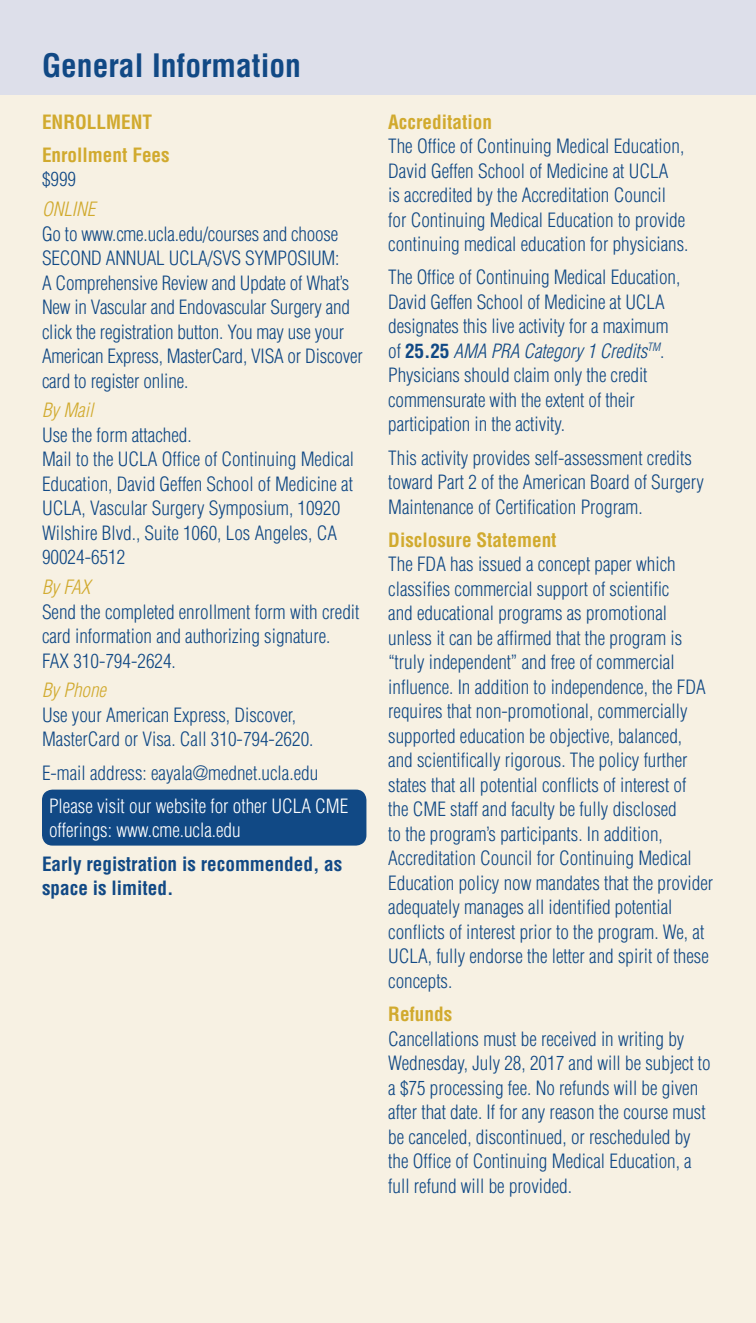
<style>
.page{position:relative;width:756px;height:1323px;background:#fff}
.page>*{position:absolute;margin:0;border:0;box-sizing:border-box;transform-origin:0 0}
.t1{font:700 condensed 103.25px "Helvetica";letter-spacing:.02em;color:#114985;scale:.75 1}
.t2{font:700 condensed 31.5px "Helvetica";color:#114985}
.t3{font:300 condensed 19.25px/24.5px "Helvetica";color:#114985}
.t4{font:700 condensed 19.25px/33.2px "Helvetica";color:#d1aa2e}
.t5{font:300 condensed 19.25px/24.5px "Helvetica";color:#fff}
.t6{font:700 condensed 19.25px/24.5px "Helvetica";color:#114985}
.t7{font:italic 300 condensed 19.25px "Helvetica";color:#d1aa2e}
.s1{font-weight:700}
.s2{font-style:italic}
</style>
<div class="page">
<div style="left:0;top:94px;width:756px;height:1229px;background:#f7f1e3"></div>
<div style="left:0;top:0;width:756px;height:94px;background:#dddfea"></div>
<div style="left:42px;top:790px;width:324px;height:56px;background:#114985;border-radius:10px"></div>
<h2 class="t2" style="left:42px;top:46px;width:260px">General Information</h2>
<p class="t4" style="left:42px;top:105px;width:129px">ENROLLMENT<br>Enrollment Fees</p>
<p class="t3" style="left:42px;top:167px;width:36px">$999</p>
<p class="t7" style="left:42px;top:198px;width:55px">ONLINE</p>
<p class="t3" style="left:42px;top:221px;width:322px">Go to www.cme.ucla.edu/courses and choose SECOND ANNUAL UCLA/SVS SYMPOSIUM:<br>A Comprehensive Review and Update of What’s New in Vascular and Endovascular Surgery and click the registration button. You may use your American Express, MasterCard, VISA or Discover card to register online.</p>
<p class="t7" style="left:42px;top:399px;width:53px">By Mail</p>
<p class="t3" style="left:42px;top:423px;width:314px">Use the form attached.<br>Mail to the UCLA Office of Continuing Medical Education, David Geffen School of Medicine at UCLA, Vascular Surgery Symposium, 10920<br>Wilshire Blvd., Suite 1060, Los Angeles, CA 90024-6512</p>
<p class="t7" style="left:42px;top:576px;width:50px">By FAX</p>
<p class="t3" style="left:42px;top:599px;width:319px">Send the completed enrollment form with credit card information and authorizing signature.<br>FAX 310-794-2624.</p>
<p class="t7" style="left:42px;top:679px;width:66px">By Phone</p>
<p class="t3" style="left:42px;top:703px;width:273px">Use your American Express, Discover,<br>MasterCard or Visa. Call 310-794-2620.</p>
<p class="t3" style="left:42px;top:760px;width:278px">E-mail address: eayala@mednet.ucla.edu</p>
<p class="t5" style="left:49px;top:794px;width:301px">Please visit our website for other UCLA CME offerings: www.cme.ucla.edu</p>
<p class="t6" style="left:42px;top:851px;width:302px">Early registration is recommended, as space is limited.</p>
<h1 class="t1" style="left:108px;top:1243px;width:1556px;rotate:-90deg">Vascular and Endovascular Surgery</h1>
<p class="t4" style="left:388px;top:105px;width:105px">Accreditation</p>
<p class="t3" style="left:388px;top:134px;width:302px">The Office of Continuing Medical Education, David Geffen School of Medicine at UCLA<br>is accredited by the Accreditation Council for Continuing Medical Education to provide continuing medical education for physicians.</p>
<p class="t3" style="left:388px;top:265px;width:294px">The Office of Continuing Medical Education, David Geffen School of Medicine at UCLA designates this live activity for a maximum of <span class="s1">25.25</span> <span class="s2">AMA PRA Category 1 Credits</span><sup>TM</sup>.<br>Physicians should claim only the credit commensurate with the extent of their participation in the activity.</p>
<p class="t3" style="left:388px;top:445px;width:317px">This activity provides self-assessment credits toward Part 2 of the American Board of Surgery<br>Maintenance of Certification Program.</p>
<p class="t4" style="left:388px;top:523px;width:170px">Disclosure Statement</p>
<p class="t3" style="left:388px;top:552px;width:326px">The FDA has issued a concept paper which classifies commercial support of scientific<br>and educational programs as promotional unless it can be affirmed that the program is “truly independent” and free of commercial influence. In addition to independence, the FDA requires that non-promotional, commercially supported education be objective, balanced,<br>and scientifically rigorous. The policy further states that all potential conflicts of interest of<br>the CME staff and faculty be fully disclosed<br>to the program’s participants. In addition, Accreditation Council for Continuing Medical Education policy now mandates that the provider adequately manages all identified potential conflicts of interest prior to the program. We, at UCLA, fully endorse the letter and spirit of these concepts.</p>
<p class="t4" style="left:388px;top:997px;width:66px">Refunds</p>
<p class="t3" style="left:388px;top:1026px;width:324px">Cancellations must be received in writing by Wednesday, July 28, 2017 and will be subject to a $75 processing fee. No refunds will be given after that date. If for any reason the course must be canceled, discontinued, or rescheduled by the Office of Continuing Medical Education, a full refund will be provided.</p>
</div>
